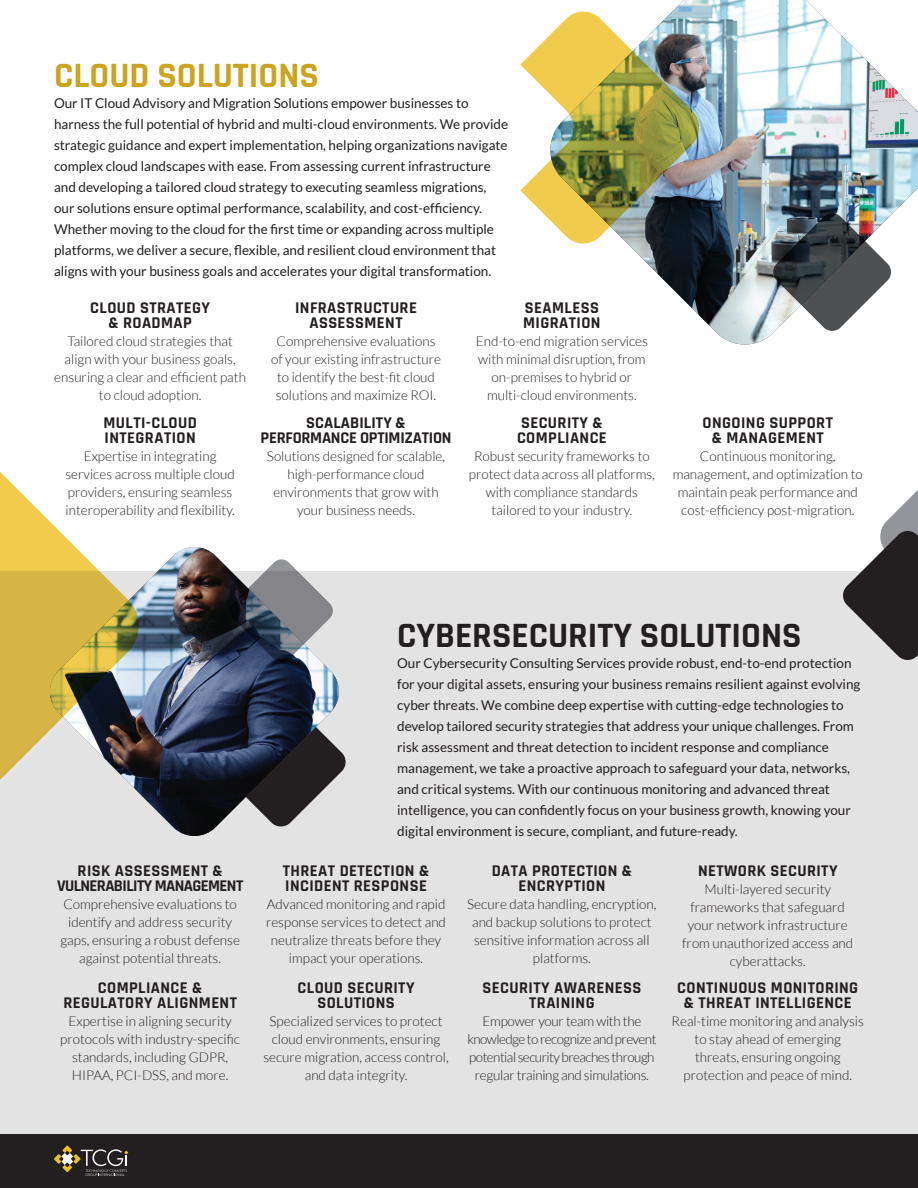
<style>
.page{position:relative;width:918px;height:1188px;background:#fff}
.page>*{position:absolute;margin:0;border:0;box-sizing:border-box;transform-origin:0 0}
.t1{font:700 36px "Rajdhani";color:#231f20}
.t2{font:700 36px "Rajdhani";color:#cca420}
.Bullet_title{font:700 16.5px/15px "Rajdhani";letter-spacing:.025em;color:#231f20;text-align:center}
.Bullet_title-2{font:700 16.5px/15px "Rajdhani";letter-spacing:-.035em;color:#231f20;text-align:center}
.Bullet_title-3{font:700 16.5px/15px "Rajdhani";letter-spacing:-.015em;color:#231f20;text-align:center}
.Sm_body_copy{font:300 13.5px/18px "Lato";color:#231f20;text-align:center}
.t3{font:13.5px/21px "Lato";color:#231f20}
.Sm_body_copy-2{font:300 13.5px/18px "Lato";letter-spacing:-.04em;color:#231f20;text-align:center}
</style>
<div class="page">
<div style="left:0;top:1134px;width:918px;height:54px;background:#231f20"></div>
<svg style="left:54px;top:1146px;width:74px;height:30px"></svg>
<div style="left:0;top:571px;width:918px;height:563px;background:#e4e3e4"></div>
<hr style="left:917px;top:613px;width:1px;height:521px;background:#edbf20">
<svg style="left:843px;top:490px;width:75px;height:170px"></svg>
<img style="left:629px;top:0;width:289px;height:345px">
<img style="left:140px;top:547px;width:200px;height:289px">
<img style="left:520px;top:10px;width:181px;height:235px">
<svg style="left:0;top:472px;width:140px;height:322px"></svg>
<svg style="left:229px;top:559px;width:105px;height:103px"></svg>
<svg style="left:772px;top:213px;width:120px;height:118px"></svg>
<h2 class="t2" style="left:54px;top:54px;width:266px">CLOUD SOLUTIONS</h2>
<p class="t3" style="left:54px;top:93px;width:456px">Our IT Cloud Advisory and Migration Solutions empower businesses to harness the full potential of hybrid and multi-cloud environments. We provide strategic guidance and expert implementation, helping organizations navigate complex cloud landscapes with ease. From assessing current infrastructure and developing a tailored cloud strategy to executing seamless migrations, our solutions ensure optimal performance, scalability, and cost-efficiency.<br>Whether moving to the cloud for the first time or expanding across multiple platforms, we deliver a secure, flexible, and resilient cloud environment that aligns with your business goals and accelerates your digital transformation.</p>
<p class="Bullet_title" style="left:90px;top:300px;width:121px">CLOUD STRATEGY &amp; ROADMAP</p>
<p class="Sm_body_copy" style="left:54px;top:332px;width:193px">Tailored cloud strategies that align with your business goals, ensuring a clear and efficient path to cloud adoption.</p>
<p class="Bullet_title" style="left:104px;top:416px;width:95px;text-align:left">MULTI-CLOUD<br>INTEGRATION</p>
<p class="Sm_body_copy" style="left:65px;top:447px;width:171px">Expertise in integrating services across multiple cloud providers, ensuring seamless interoperability and flexibility.</p>
<p class="Bullet_title" style="left:295px;top:300px;width:123px">INFRASTRUCTURE<br>ASSESSMENT</p>
<p class="Sm_body_copy" style="left:271px;top:332px;width:171px">Comprehensive evaluations of your existing infrastructure to identify the best-fit cloud solutions and maximize ROI.</p>
<p class="Bullet_title-3" style="left:261px;top:416px;width:192px">SCALABILITY &amp;<br>PERFORMANCE OPTIMIZATION</p>
<p class="Sm_body_copy" style="left:267px;top:447px;width:180px">Solutions designed for scalable, high-performance cloud environments that grow with your business needs.</p>
<p class="Bullet_title" style="left:523px;top:300px;width:79px;text-align:left">SEAMLESS<br>MIGRATION</p>
<p class="Sm_body_copy" style="left:476px;top:332px;width:174px">End-to-end migration services with minimal disruption, from on-premises to hybrid or multi-cloud environments.</p>
<p class="Bullet_title" style="left:517px;top:416px;width:91px;text-align:left">SECURITY &amp;<br>COMPLIANCE</p>
<p class="Sm_body_copy" style="left:469px;top:447px;width:188px">Robust security frameworks to protect data across all platforms, with compliance standards tailored to your industry.</p>
<p class="Bullet_title" style="left:703px;top:416px;width:132px">ONGOING SUPPORT &amp; MANAGEMENT</p>
<p class="Sm_body_copy" style="left:673px;top:447px;width:192px">Continuous monitoring, management, and optimization to maintain peak performance and cost-efficiency post-migration.</p>
<p class="Bullet_title-2" style="left:57px;top:864px;width:188px">RISK ASSESSMENT &amp;<br>VULNERABILITY MANAGEMENT</p>
<p class="Sm_body_copy" style="left:60px;top:896px;width:181px">Comprehensive evaluations to identify and address security gaps, ensuring a robust defense against potential threats.</p>
<p class="Bullet_title" style="left:63px;top:981px;width:175px">COMPLIANCE &amp;<br>REGULATORY ALIGNMENT</p>
<p class="Sm_body_copy" style="left:60px;top:1012px;width:181px">Expertise in aligning security protocols with industry-specific standards, including GDPR,<br>HIPAA, PCI-DSS, and more.</p>
<h2 class="t1" style="left:397px;top:613px;width:406px">CYBERSECURITY SOLUTIONS</h2>
<p class="t3" style="left:397px;top:652px;width:465px">Our Cybersecurity Consulting Services provide robust, end-to-end protection for your digital assets, ensuring your business remains resilient against evolving cyber threats. We combine deep expertise with cutting-edge technologies to develop tailored security strategies that address your unique challenges. From risk assessment and threat detection to incident response and compliance management, we take a proactive approach to safeguard your data, networks, and critical systems. With our continuous monitoring and advanced threat intelligence, you can confidently focus on your business growth, knowing your digital environment is secure, compliant, and future-ready.</p>
<p class="Bullet_title" style="left:283px;top:864px;width:148px;text-align:left">THREAT DETECTION &amp;<br>INCIDENT RESPONSE</p>
<p class="Sm_body_copy" style="left:266px;top:896px;width:181px">Advanced monitoring and rapid response services to detect and neutralize threats before they impact your operations.</p>
<p class="Bullet_title" style="left:298px;top:981px;width:118px">CLOUD SECURITY<br>SOLUTIONS</p>
<p class="Sm_body_copy" style="left:263px;top:1012px;width:187px">Specialized services to protect cloud environments, ensuring secure migration, access control, and data integrity.</p>
<p class="Bullet_title" style="left:492px;top:864px;width:142px">DATA PROTECTION &amp;<br>ENCRYPTION</p>
<p class="Sm_body_copy" style="left:467px;top:896px;width:191px">Secure data handling, encryption, and backup solutions to protect sensitive information across all platforms.</p>
<p class="Bullet_title" style="left:483px;top:981px;width:160px">SECURITY AWARENESS<br>TRAINING</p>
<p class="Sm_body_copy-2" style="left:467px;top:1012px;width:191px">Empower your team with the knowledge to recognize and prevent potential security breaches through regular training and simulations.</p>
<p class="Bullet_title" style="left:698px;top:864px;width:141px">NETWORK SECURITY</p>
<p class="Sm_body_copy" style="left:682px;top:881px;width:172px">Multi-layered security frameworks that safeguard your network infrastructure from unauthorized access and cyberattacks.</p>
<p class="Bullet_title" style="left:677px;top:981px;width:183px">CONTINUOUS MONITORING &amp; THREAT INTELLIGENCE</p>
<p class="Sm_body_copy" style="left:672px;top:1012px;width:194px">Real-time monitoring and analysis to stay ahead of emerging threats, ensuring ongoing protection and peace of mind.</p>
</div>
